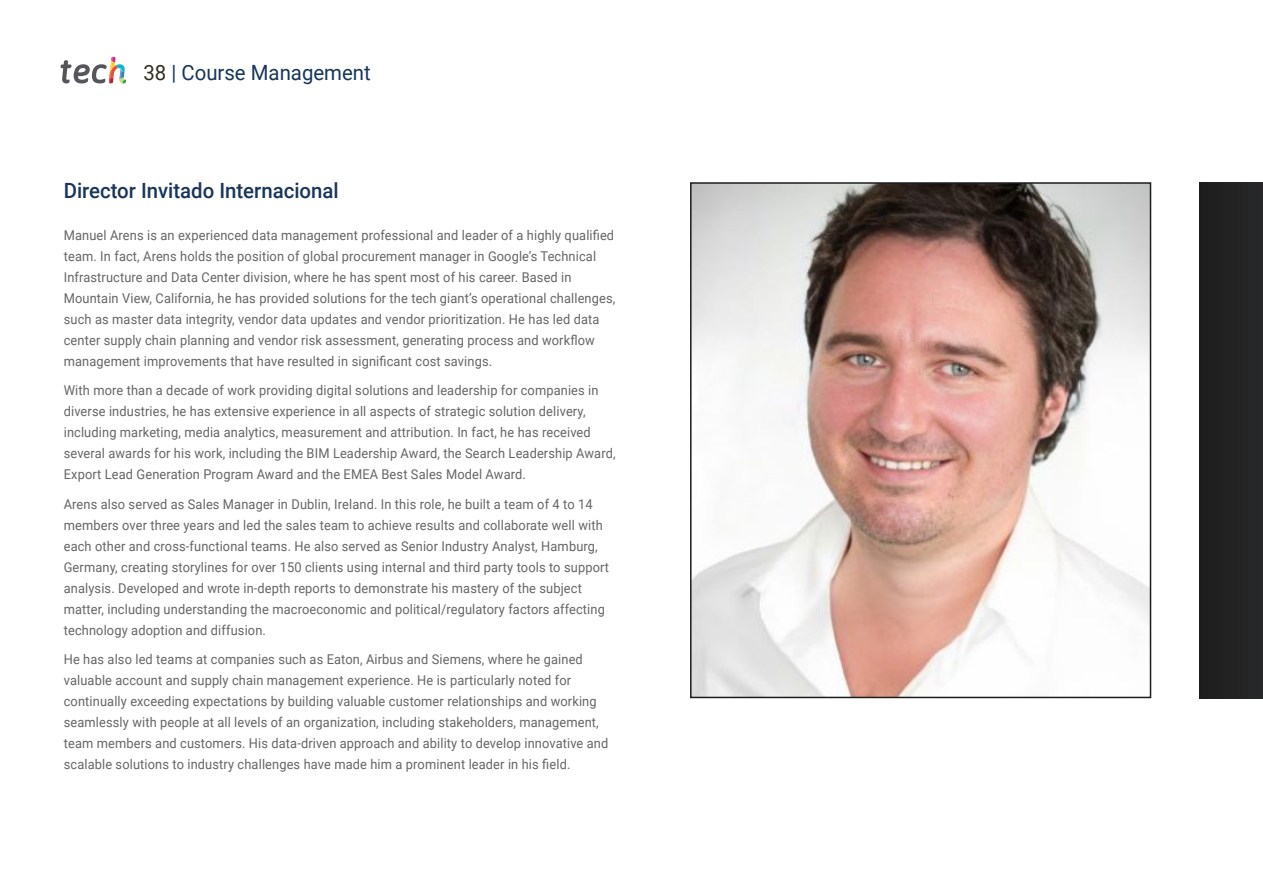
<style>
.page{position:relative;width:1263px;height:893px;background:#fff}
.page>*{position:absolute;margin:0;border:0;box-sizing:border-box;transform-origin:0 0}
.t1{font:500 21px "Roboto";color:#19355b}
.t2{font:21px "Roboto";color:#17355b}
.t3{font:13.5px/21px "Roboto";letter-spacing:.01em;color:#656565;scale:.95 1}
.s1{color:#312e20}
</style>
<div class="page">
<div style="left:1199px;top:182px;width:64px;height:516px;background:#222223"></div>
<img style="left:693px;top:185px;width:455px;height:510px">
<div style="left:690px;top:182px;width:461px;height:516px;border:2px solid #1d1c1d"></div>
<svg style="left:61px;top:57px;width:65px;height:27px"></svg>
<h1 class="t2" style="left:144px;top:57px;width:229px"><span class="s1">38</span> | Course Management</h1>
<h1 class="t1" style="left:64px;top:176px;width:276px">Director Invitado Internacional</h1>
<p class="t3" style="left:64px;top:224px;width:582px">Manuel Arens is an experienced data management professional and leader of a highly qualified team. In fact, Arens holds the position of global procurement manager in Google’s Technical Infrastructure and Data Center division, where he has spent most of his career. Based in Mountain View, California, he has provided solutions for the tech giant’s operational challenges, such as master data integrity, vendor data updates and vendor prioritization. He has led data center supply chain planning and vendor risk assessment, generating process and workflow management improvements that have resulted in significant cost savings.</p>
<p class="t3" style="left:64px;top:379px;width:582px">With more than a decade of work providing digital solutions and leadership for companies in diverse industries, he has extensive experience in all aspects of strategic solution delivery, including marketing, media analytics, measurement and attribution. In fact, he has received several awards for his work, including the BIM Leadership Award, the Search Leadership Award, Export Lead Generation Program Award and the EMEA Best Sales Model Award.</p>
<p class="t3" style="left:64px;top:493px;width:575px">Arens also served as Sales Manager in Dublin, Ireland. In this role, he built a team of 4 to 14 members over three years and led the sales team to achieve results and collaborate well with each other and cross-functional teams. He also served as Senior Industry Analyst, Hamburg, Germany, creating storylines for over 150 clients using internal and third party tools to support analysis. Developed and wrote in-depth reports to demonstrate his mastery of the subject matter, including understanding the macroeconomic and political/regulatory factors affecting technology adoption and diffusion.</p>
<p class="t3" style="left:64px;top:648px;width:575px">He has also led teams at companies such as Eaton, Airbus and Siemens, where he gained valuable account and supply chain management experience. He is particularly noted for continually exceeding expectations by building valuable customer relationships and working seamlessly with people at all levels of an organization, including stakeholders, management, team members and customers. His data-driven approach and ability to develop innovative and scalable solutions to industry challenges have made him a prominent leader in his field.</p>
</div>
